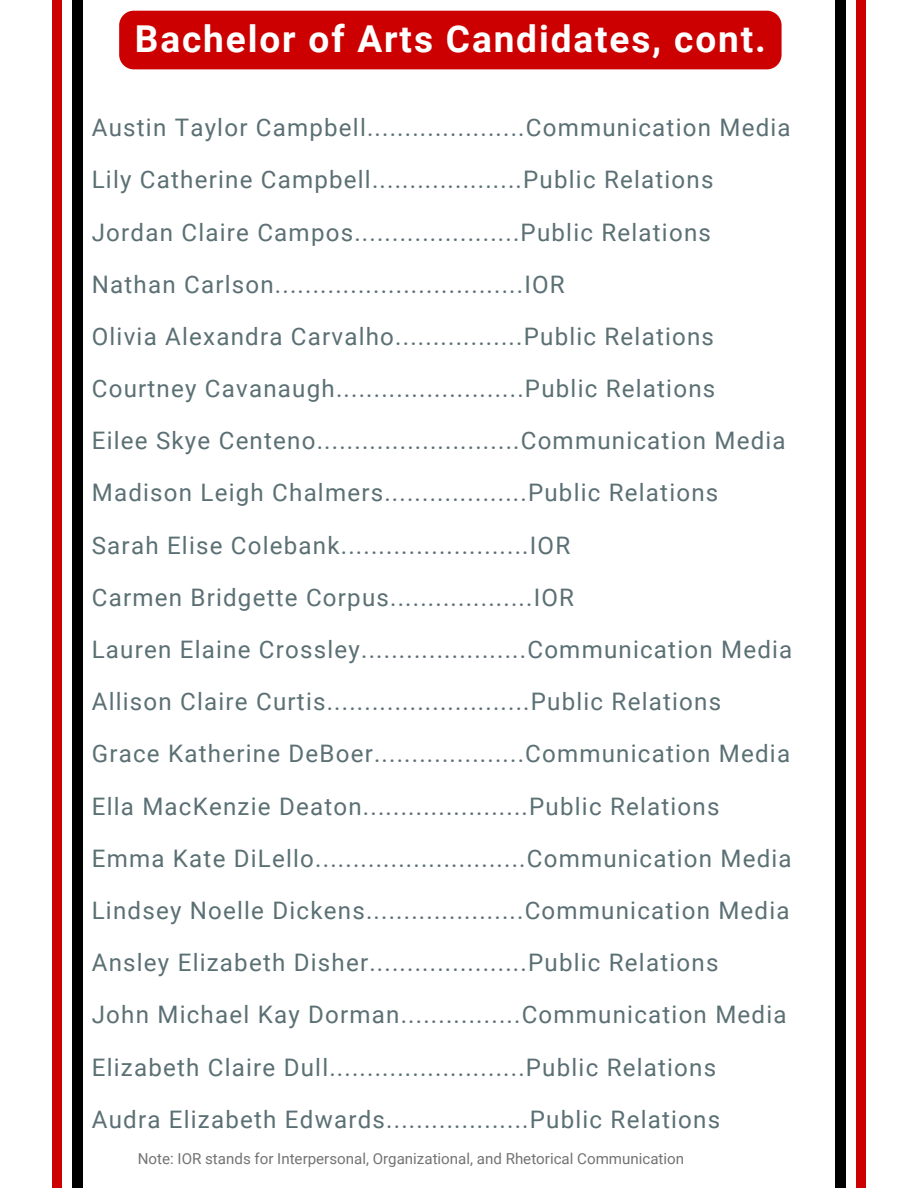
<style>
.page{position:relative;width:918px;height:1188px;background:#fff}
.page>*{position:absolute;margin:0;border:0;box-sizing:border-box;transform-origin:0 0}
.t1{font:700 37.05px "Roboto";letter-spacing:.05em;color:#fff}
.t2{font:24.15px/52.2px "Roboto";letter-spacing:.05em;color:#5b7074}
.t3{font:15.15px "Roboto";color:#737373}
</style>
<div class="page">
<div style="left:73px;top:0;width:9px;height:1188px;background:#000"></div>
<div style="left:52px;top:0;width:10px;height:1188px;background:#c00"></div>
<div style="left:857px;top:0;width:9px;height:1188px;background:#c00"></div>
<div style="left:836px;top:0;width:9px;height:1188px;background:#000"></div>
<div style="left:119px;top:11px;width:663px;height:58px;background:#c00;border-radius:15px"></div>
<h1 class="t1" style="left:135px;top:18px;width:632px">Bachelor of Arts Candidates, cont.</h1>
<h2 class="t2" style="left:92px;top:102px;width:702px">Austin Taylor Campbell.....................Communication Media Lily Catherine Campbell....................Public Relations Jordan Claire Campos......................Public Relations Nathan Carlson.................................IOR<br>Olivia Alexandra Carvalho.................Public Relations Courtney Cavanaugh.........................Public Relations<br>Eilee Skye Centeno...........................Communication Media Madison Leigh Chalmers...................Public Relations<br>Sarah Elise Colebank.........................IOR<br>Carmen Bridgette Corpus...................IOR<br>Lauren Elaine Crossley......................Communication Media Allison Claire Curtis...........................Public Relations Grace Katherine DeBoer....................Communication Media Ella MacKenzie Deaton......................Public Relations Emma Kate DiLello............................Communication Media Lindsey Noelle Dickens.....................Communication Media Ansley Elizabeth Disher.....................Public Relations<br>John Michael Kay Dorman................Communication Media Elizabeth Claire Dull..........................Public Relations<br>Audra Elizabeth Edwards...................Public Relations</h2>
<p class="t3" style="left:138px;top:1150px;width:548px">Note: IOR stands for Interpersonal, Organizational, and Rhetorical Communication</p>
</div>
